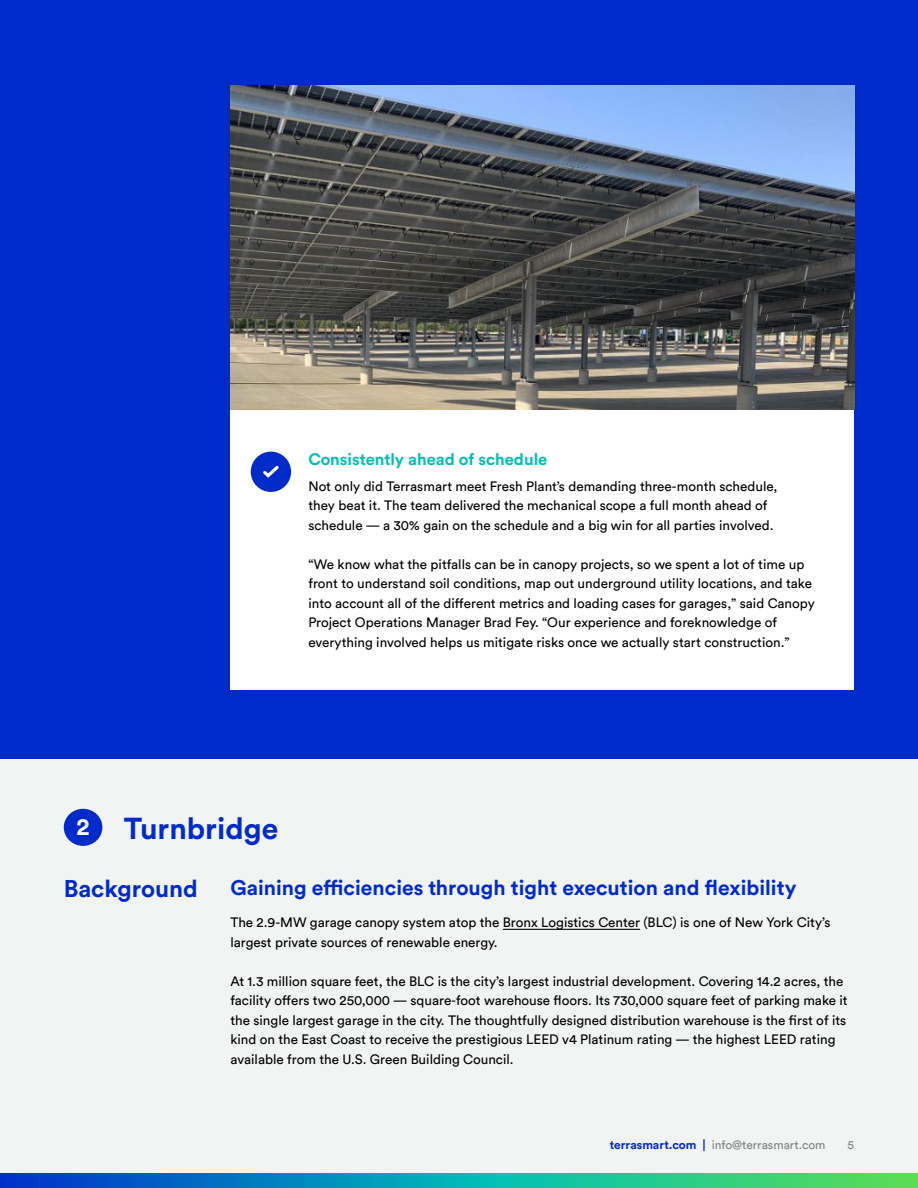
<style>
.page{position:relative;width:918px;height:1188px;background:#fff}
.page>*{position:absolute;margin:0;border:0;box-sizing:border-box;transform-origin:0 0}
.t1{font:700 30px "Circular Std";color:#002bcb}
.t2{font:700 24px "Circular Std";color:#002bcb}
.t3{font:700 21px "Circular Std";color:#002bcb}
.t4{font:700 16.5px "Circular Std";color:#00c0b6}
.t5{font:13.5px/19.5px "Circular Std";color:#000}
.t6{font:12px "Circular Std";color:#7d8282}
.s1{font-size:24px;color:#fff}
.s2{font-weight:700;color:#002bcb}
</style>
<div class="page">
<div style="left:0;top:714px;width:918px;height:474px;background:#f2f3f3"></div>
<div style="left:0;top:0;width:918px;height:759px;background:#002bcb"></div>
<svg style="left:0;top:1173px;width:918px;height:15px;background:#15a0a4"></svg>
<div style="left:230px;top:409px;width:624px;height:280px;background:#fff"></div>
<div style="left:251px;top:452px;width:40px;height:40px;background:#002bcb;border-radius:50%"></div>
<svg style="left:263px;top:465px;width:16px;height:13px"></svg>
<img style="left:230px;top:85px;width:625px;height:324px">
<div style="left:64px;top:809px;width:38px;height:37px;background:#002bcb;border-radius:50%"></div>
<hr style="left:503px;top:929px;width:137px;height:1px;background:#000">
<p class="t4" style="left:308px;top:451px;width:240px">Consistently ahead of schedule</p>
<p class="t5" style="left:308px;top:476px;width:471px">Not only did Terrasmart meet Fresh Plant’s demanding three-month schedule, they beat it. The team delivered the mechanical scope a full month ahead of schedule — a 30% gain on the schedule and a big win for all parties involved.</p>
<p class="t5" style="left:308px;top:554px;width:508px">“We know what the pitfalls can be in canopy projects, so we spent a lot of time up front to understand soil conditions, map out underground utility locations, and take into account all of the different metrics and loading cases for garages,” said Canopy Project Operations Manager Brad Fey. “Our experience and foreknowledge of everything involved helps us mitigate risks once we actually start construction.”</p>
<h1 class="t1" style="left:77px;top:815px;width:203px"><span class="s1">2</span> Turnbridge</h1>
<h2 class="t2" style="left:64px;top:878px;width:136px">Background</h2>
<h3 class="t3" style="left:230px;top:874px;width:568px">Gaining efficiencies through tight execution and flexibility</h3>
<p class="t5" style="left:230px;top:913px;width:602px">The 2.9-MW garage canopy system atop the Bronx Logistics Center (BLC) is one of New York City’s largest private sources of renewable energy.</p>
<p class="t5" style="left:230px;top:971px;width:619px">At 1.3 million square feet, the BLC is the city’s largest industrial development. Covering 14.2 acres, the facility offers two 250,000 — square-foot warehouse floors. Its 730,000 square feet of parking make it the single largest garage in the city. The thoughtfully designed distribution warehouse is the first of its kind on the East Coast to receive the prestigious LEED v4 Platinum rating — the highest LEED rating available from the U.S. Green Building Council.</p>
<p class="t6" style="left:610px;top:1140px;width:217px"><span class="s2">terrasmart.com |</span> info@terrasmart.com</p>
<p class="t6" style="left:848px;top:1140px;width:8px">5</p>
</div>
